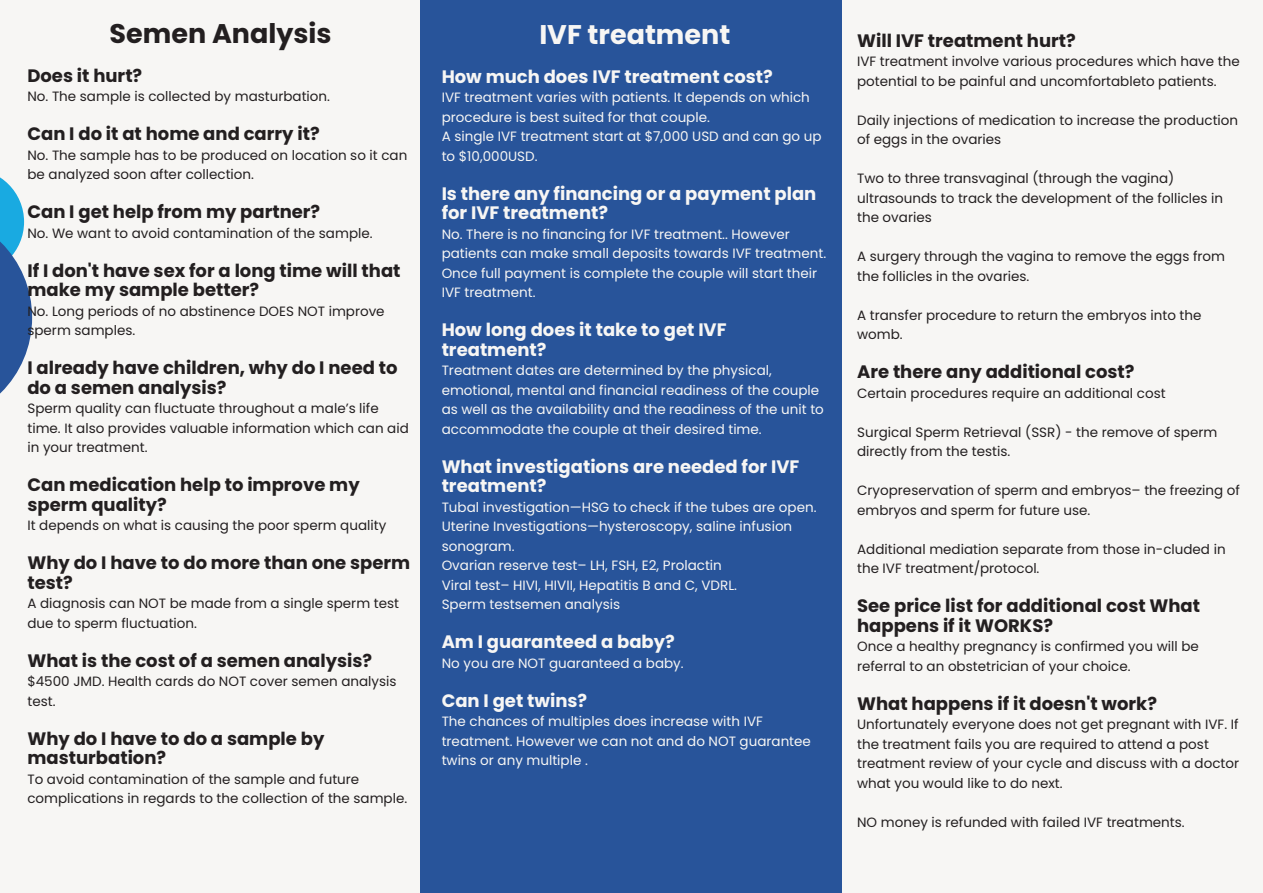
<style>
.page{position:relative;width:1263px;height:893px;background:#f7f6f4}
.page>*{position:absolute;margin:0;border:0;box-sizing:border-box;transform-origin:0 0}
.t1{font:700 27px "Poppins";color:#231f20}
.t2{font:700 27px "Poppins";color:#f7f6f4}
.t3{font:700 18px/19.5px "Poppins";color:#231f20}
.t4{font:700 18px/19.5px "Poppins";color:#f7f6f4}
.t5{font:13.5px/19.5px "Poppins";color:#231f20}
.t6{font:13.5px/19.5px "Poppins";color:#f7f6f4}
</style>
<div class="page">
<div style="left:420px;top:0;width:421px;height:893px;background:#28549a"></div>
<svg style="left:0;top:177px;width:32px;height:217px"></svg>
<h1 class="t1" style="left:110px;top:18px;width:223px">Semen Analysis</h1>
<h2 class="t3" style="left:27px;top:66px;width:116px">Does it hurt?</h2>
<p class="t5" style="left:27px;top:87px;width:304px">No. The sample is collected by masturbation.</p>
<h2 class="t3" style="left:27px;top:124px;width:294px">Can I do it at home and carry it?</h2>
<p class="t5" style="left:27px;top:145px;width:381px">No. The sample has to be produced on location so it can be analyzed soon after collection.</p>
<h2 class="t3" style="left:27px;top:202px;width:294px">Can I get help from my partner?</h2>
<p class="t5" style="left:27px;top:223px;width:347px">No. We want to avoid contamination of the sample.</p>
<h2 class="t3" style="left:27px;top:261px;width:375px">If I don't have sex for a long time will that make my sample better?</h2>
<p class="t5" style="left:27px;top:301px;width:359px">No. Long periods of no abstinence DOES NOT improve sperm samples.</p>
<h2 class="t3" style="left:27px;top:358px;width:372px">I already have children, why do I need to do a semen analysis?</h2>
<p class="t5" style="left:27px;top:399px;width:383px">Sperm quality can fluctuate throughout a male’s life time. It also provides valuable information which can aid in your treatment.</p>
<h2 class="t3" style="left:27px;top:475px;width:334px">Can medication help to improve my sperm quality?</h2>
<p class="t5" style="left:27px;top:516px;width:360px">It depends on what is causing the poor sperm quality</p>
<h2 class="t3" style="left:27px;top:553px;width:384px">Why do I have to do more than one sperm test?</h2>
<p class="t5" style="left:27px;top:594px;width:373px">A diagnosis can NOT be made from a single sperm test due to sperm fluctuation.</p>
<h2 class="t3" style="left:27px;top:651px;width:346px">What is the cost of a semen analysis?</h2>
<p class="t5" style="left:27px;top:672px;width:371px">$4500 JMD. Health cards do NOT cover semen analysis test.</p>
<h2 class="t3" style="left:27px;top:729px;width:298px">Why do I have to do a sample by masturbation?</h2>
<p class="t5" style="left:27px;top:769px;width:381px">To avoid contamination of the sample and future complications in regards to the collection of the sample.</p>
<h1 class="t2" style="left:539px;top:19px;width:192px">IVF treatment</h1>
<h2 class="t4" style="left:442px;top:67px;width:333px">How much does IVF treatment cost?</h2>
<p class="t6" style="left:442px;top:88px;width:381px">IVF treatment varies with patients. It depends on which procedure is best suited for that couple.<br>A single IVF treatment start at $7,000 USD and can go up to $10,000USD.</p>
<h2 class="t4" style="left:442px;top:184px;width:376px">Is there any financing or a payment plan for IVF treatment?</h2>
<p class="t6" style="left:442px;top:224px;width:386px">No. There is no financing for IVF treatment.. However patients can make small deposits towards IVF treatment.<br>Once full payment is complete the couple will start their IVF treatment.</p>
<h2 class="t4" style="left:442px;top:320px;width:286px">How long does it take to get IVF treatment?</h2>
<p class="t6" style="left:442px;top:361px;width:384px">Treatment dates are determined by the physical, emotional, mental and financial readiness of the couple as well as the availability and the readiness of the unit to accommodate the couple at their desired time.</p>
<h2 class="t4" style="left:442px;top:457px;width:359px">What investigations are needed for IVF treatment?</h2>
<p class="t6" style="left:442px;top:497px;width:376px">Tubal investigation—HSG to check if the tubes are open.<br>Uterine Investigations—hysteroscopy, saline infusion sonogram.<br>Ovarian reserve test– LH, FSH, E2, Prolactin<br>Viral test– HIVI, HIVII, Hepatitis B and C, VDRL.<br>Sperm testsemen analysis</p>
<h2 class="t4" style="left:442px;top:632px;width:235px">Am I guaranteed a baby?</h2>
<p class="t6" style="left:442px;top:653px;width:243px">No you are NOT guaranteed a baby.</p>
<h2 class="t4" style="left:442px;top:691px;width:147px">Can I get twins?</h2>
<p class="t6" style="left:442px;top:712px;width:371px">The chances of multiples does increase with IVF treatment. However we can not and do NOT guarantee twins or any multiple .</p>
<h2 class="t3" style="left:857px;top:31px;width:220px">Will IVF treatment hurt?</h2>
<p class="t5" style="left:857px;top:52px;width:384px">IVF treatment involve various procedures which have the potential to be painful and uncomfortableto patients.</p>
<p class="t5" style="left:857px;top:110px;width:383px">Daily injections of medication to increase the production of eggs in the ovaries</p>
<p class="t5" style="left:857px;top:169px;width:368px">Two to three transvaginal (through the vagina) ultrasounds to track the development of the follicles in the ovaries</p>
<p class="t5" style="left:857px;top:247px;width:369px">A surgery through the vagina to remove the eggs from the follicles in the ovaries.</p>
<p class="t5" style="left:857px;top:305px;width:346px">A transfer procedure to return the embryos into the womb.</p>
<h2 class="t3" style="left:857px;top:362px;width:279px">Are there any additional cost?</h2>
<p class="t5" style="left:857px;top:383px;width:310px">Certain procedures require an additional cost</p>
<p class="t5" style="left:857px;top:422px;width:362px">Surgical Sperm Retrieval (SSR) - the remove of sperm directly from the testis.</p>
<p class="t5" style="left:857px;top:481px;width:384px">Cryopreservation of sperm and embryos– the freezing of embryos and sperm for future use.</p>
<p class="t5" style="left:857px;top:539px;width:370px">Additional mediation separate from those in-cluded in the IVF treatment/protocol.</p>
<h2 class="t3" style="left:857px;top:596px;width:345px">See price list for additional cost What happens if it WORKS?</h2>
<p class="t5" style="left:857px;top:637px;width:343px">Once a healthy pregnancy is confirmed you will be referral to an obstetrician of your choice.</p>
<h2 class="t3" style="left:857px;top:694px;width:301px">What happens if it doesn't work?</h2>
<p class="t5" style="left:857px;top:715px;width:383px">Unfortunately everyone does not get pregnant with IVF. If the treatment fails you are required to attend a post treatment review of your cycle and discuss with a doctor what you would like to do next.</p>
<p class="t5" style="left:857px;top:812px;width:329px">NO money is refunded with failed IVF treatments.</p>
</div>
